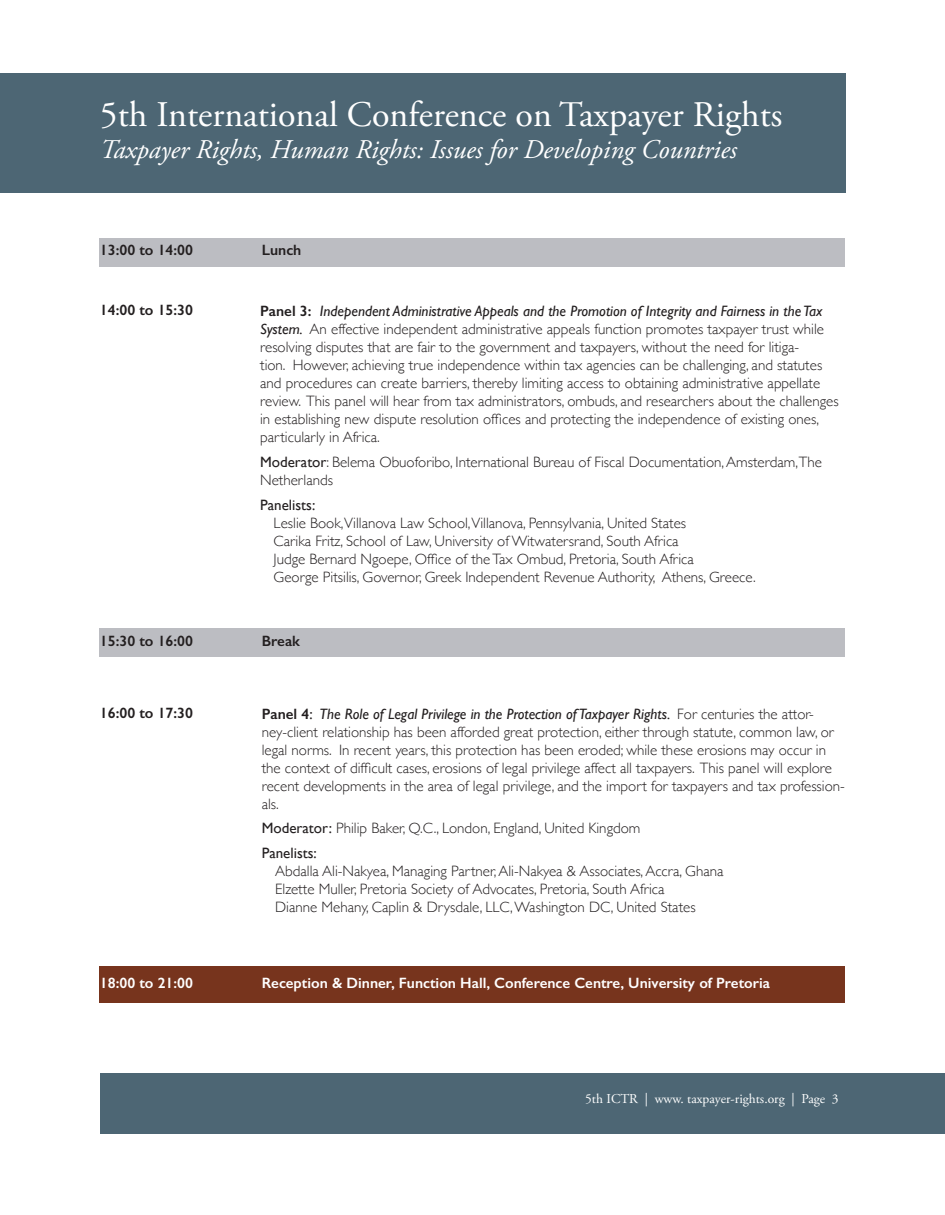
<style>
.page{position:relative;width:945px;height:1215px;background:#fff}
.page>*{position:absolute;margin:0;border:0;box-sizing:border-box;transform-origin:0 0}
.t1{font:36px "Adobe Garamond Pro";color:#fff}
.t2{font:italic 27px "Adobe Garamond Pro";color:#fff}
.t3{font:300 15px/18px "Gill Sans";color:#231f20}
.t4{font:600 15px "Gill Sans";color:#fff}
.t5{font:600 15px "Gill Sans";color:#231f20}
.t6{font:15px "Gill Sans";color:#231f20}
.t7{font:13.5px "Adobe Garamond Pro";color:#fff}
.s1{font-weight:600}
.s2{font-weight:400;font-style:italic}
.s3{font-weight:400}
</style>
<div class="page">
<div style="left:0;top:73px;width:845px;height:90px;background:#4d6674"></div>
<div style="left:0;top:112px;width:845px;height:81px;background:#4d6674"></div>
<div style="left:101px;top:1073px;width:844px;height:61px;background:#4d6674"></div>
<div style="left:100px;top:628px;width:745px;height:29px;background:#bcbdc2"></div>
<div style="left:100px;top:967px;width:745px;height:36px;background:#77341d"></div>
<div style="left:100px;top:238px;width:745px;height:28px;background:#bcbdc2"></div>
<h1 class="t1" style="left:100px;top:93px;width:684px">5th International Conference on Taxpayer Rights</h1>
<h2 class="t2" style="left:100px;top:134px;width:639px">Taxpayer Rights, Human Rights: Issues for Developing Countries</h2>
<p class="t5" style="left:100px;top:241px;width:95px">13:00 to 14:00</p>
<p class="t5" style="left:262px;top:241px;width:41px">Lunch</p>
<p class="t5" style="left:100px;top:301px;width:95px">14:00 to 15:30</p>
<p class="t3" style="left:260px;top:302px;width:580px"><span class="s1">Panel 3:</span> <span class="s2">Independent Administrative Appeals and the Promotion of Integrity and Fairness in the Tax System.</span> An effective independent administrative appeals function promotes taxpayer trust while resolving disputes that are fair to the government and taxpayers, without the need for litiga-<br>tion. However, achieving true independence within tax agencies can be challenging, and statutes and procedures can create barriers, thereby limiting access to obtaining administrative appellate review. This panel will hear from tax administrators, ombuds, and researchers about the challenges in establishing new dispute resolution offices and protecting the independence of existing ones, particularly in Africa.</p>
<p class="t3" style="left:260px;top:452px;width:563px"><span class="s3">Moderator</span>: Belema Obuoforibo, International Bureau of Fiscal Documentation, Amsterdam,The<br>Netherlands</p>
<p class="t6" style="left:260px;top:496px;width:57px">Panelists:</p>
<p class="t3" style="left:274px;top:513px;width:414px">Leslie Book,Villanova Law School,Villanova, Pennsylvania, United States</p>
<p class="t3" style="left:274px;top:531px;width:407px">Carika Fritz, School of Law, University of Witwatersrand, South Africa</p>
<p class="t3" style="left:274px;top:549px;width:422px">Judge Bernard Ngoepe, Office of the Tax Ombud, Pretoria, South Africa</p>
<p class="t3" style="left:274px;top:567px;width:484px">George Pitsilis, Governor, Greek Independent Revenue Authority, Athens, Greece.</p>
<p class="t5" style="left:100px;top:632px;width:95px">15:30 to 16:00</p>
<p class="t5" style="left:262px;top:632px;width:40px">Break</p>
<p class="t5" style="left:100px;top:704px;width:95px">16:00 to 17:30</p>
<p class="t3" style="left:262px;top:704px;width:585px"><span class="s1">Panel 4</span><span class="s3">:</span> <span class="s2">The Role of Legal Privilege in the Protection of Taxpayer Rights.</span> For centuries the attor&shy;ney-client relationship has been afforded great protection, either through statute, common law, or legal norms. In recent years, this protection has been eroded; while these erosions may occur in the context of difficult cases, erosions of legal privilege affect all taxpayers. This panel will explore recent developments in the area of legal privilege, and the import for taxpayers and tax profession&shy;als.</p>
<p class="t3" style="left:262px;top:819px;width:380px"><span class="s3">Moderator:</span> Philip Baker, Q.C., London, England, United Kingdom</p>
<p class="t6" style="left:262px;top:844px;width:57px">Panelists:</p>
<p class="t3" style="left:275px;top:861px;width:450px">Abdalla Ali-Nakyea, Managing Partner, Ali-Nakyea &amp; Associates, Accra, Ghana</p>
<p class="t3" style="left:275px;top:879px;width:391px">Elzette Muller, Pretoria Society of Advocates, Pretoria, South Africa</p>
<p class="t3" style="left:275px;top:897px;width:422px">Dianne Mehany, Caplin &amp; Drysdale, LLC, Washington DC, United States</p>
<p class="t4" style="left:100px;top:974px;width:95px">18:00 to 21:00</p>
<p class="t4" style="left:262px;top:974px;width:510px">Reception &amp; Dinner, Function Hall, Conference Centre, University of Pretoria</p>
<p class="t7" style="left:585px;top:1091px;width:255px">5th ICTR | www. taxpayer-rights.org | Page 3</p>
</div>
